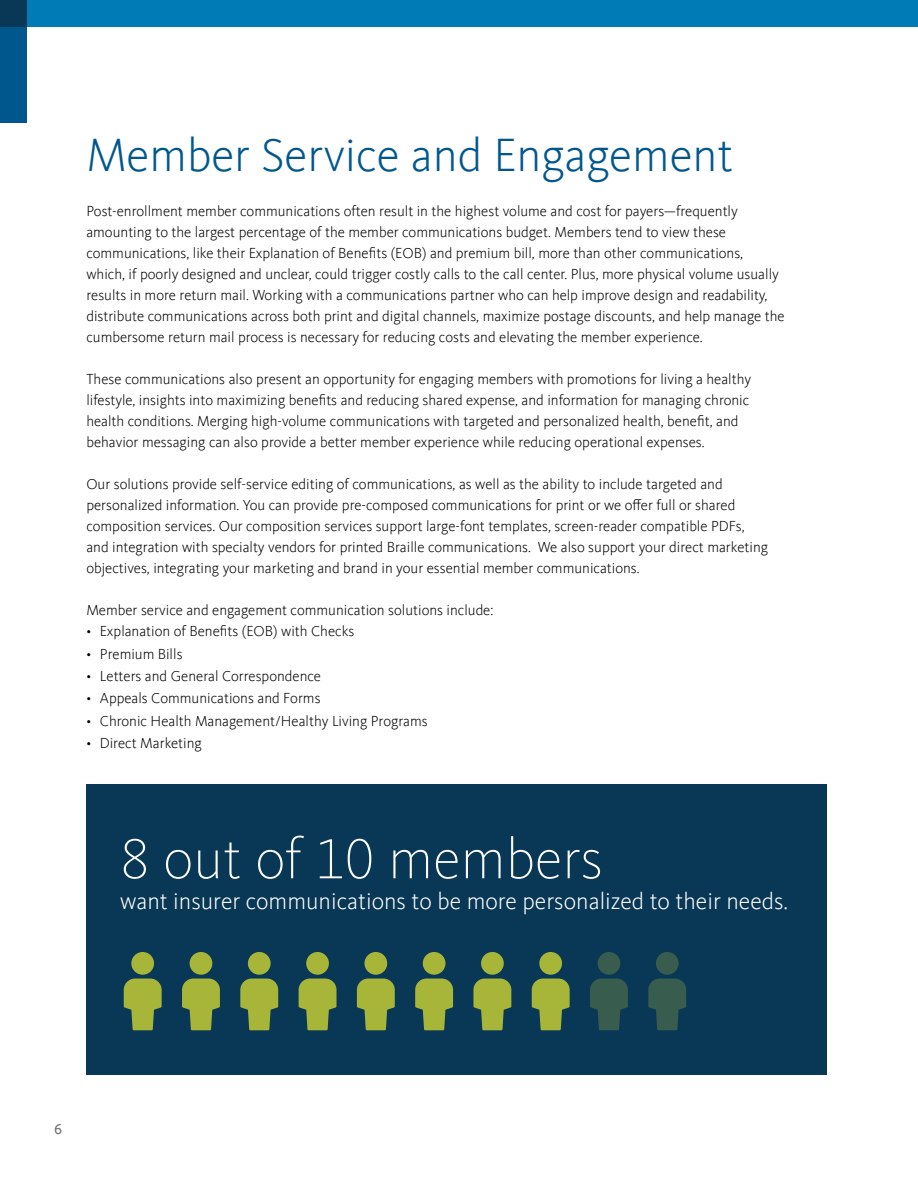
<style>
.page{position:relative;width:918px;height:1188px;background:#fff}
.page>*{position:absolute;margin:0;border:0;box-sizing:border-box;transform-origin:0 0}
.t1{font:300 expanded 58.5px "Kievit Offc";color:#fff}
.t2{font:300 48px "Kievit Offc";color:#00578e}
.t3{font:300 24px "Kievit Offc";color:#fff}
.t4{font:300 15px/21px "Kievit Offc";color:#000}
.t5{font:15px "Kievit Offc";color:#6d6e6e}
</style>
<div class="page">
<div style="left:27px;top:0;width:891px;height:27px;background:#007bb6"></div>
<div style="left:0;top:27px;width:27px;height:95px;background:#00578e"></div>
<div style="left:0;top:0;width:27px;height:27px;background:#093756"></div>
<div style="left:86px;top:784px;width:741px;height:290px;background:#093756"></div>
<svg style="left:124px;top:979px;width:38px;height:51px"></svg>
<div style="left:131px;top:952px;width:23px;height:23px;background:#a7b539;border-radius:50%"></div>
<svg style="left:182px;top:979px;width:38px;height:51px"></svg>
<div style="left:190px;top:952px;width:22px;height:23px;background:#a7b539;border-radius:50%"></div>
<svg style="left:240px;top:979px;width:38px;height:51px"></svg>
<div style="left:248px;top:952px;width:23px;height:23px;background:#a7b539;border-radius:50%"></div>
<svg style="left:299px;top:979px;width:38px;height:51px"></svg>
<div style="left:306px;top:952px;width:23px;height:23px;background:#a7b539;border-radius:50%"></div>
<svg style="left:357px;top:979px;width:38px;height:51px"></svg>
<div style="left:364px;top:952px;width:23px;height:23px;background:#a7b539;border-radius:50%"></div>
<svg style="left:415px;top:979px;width:38px;height:51px"></svg>
<div style="left:423px;top:952px;width:23px;height:23px;background:#a7b539;border-radius:50%"></div>
<svg style="left:473px;top:979px;width:38px;height:51px"></svg>
<div style="left:481px;top:952px;width:23px;height:23px;background:#a7b539;border-radius:50%"></div>
<svg style="left:532px;top:979px;width:38px;height:51px"></svg>
<div style="left:539px;top:952px;width:23px;height:23px;background:#a7b539;border-radius:50%"></div>
<svg style="left:590px;top:979px;width:38px;height:51px"></svg>
<div style="left:598px;top:952px;width:22px;height:23px;background:#385c4d;border-radius:50%"></div>
<svg style="left:648px;top:979px;width:38px;height:51px"></svg>
<div style="left:656px;top:952px;width:23px;height:23px;background:#385c4d;border-radius:50%"></div>
<h2 class="t2" style="left:86px;top:129px;width:648px">Member Service and Engagement</h2>
<p class="t4" style="left:86px;top:201px;width:700px">Post-enrollment member communications often result in the highest volume and cost for payers—frequently amounting to the largest percentage of the member communications budget. Members tend to view these communications, like their Explanation of Benefits (EOB) and premium bill, more than other communications, which, if poorly designed and unclear, could trigger costly calls to the call center. Plus, more physical volume usually results in more return mail. Working with a communications partner who can help improve design and readability, distribute communications across both print and digital channels, maximize postage discounts, and help manage the cumbersome return mail process is necessary for reducing costs and elevating the member experience.</p>
<p class="t4" style="left:86px;top:369px;width:666px">These communications also present an opportunity for engaging members with promotions for living a healthy lifestyle, insights into maximizing benefits and reducing shared expense, and information for managing chronic health conditions. Merging high-volume communications with targeted and personalized health, benefit, and behavior messaging can also provide a better member experience while reducing operational expenses.</p>
<p class="t4" style="left:86px;top:474px;width:683px">Our solutions provide self-service editing of communications, as well as the ability to include targeted and personalized information. You can provide pre-composed communications for print or we offer full or shared composition services. Our composition services support large-font templates, screen-reader compatible PDFs, and integration with specialty vendors for printed Braille communications. We also support your direct marketing objectives, integrating your marketing and brand in your essential member communications.</p>
<p class="t4" style="left:86px;top:600px;width:408px">Member service and engagement communication solutions include:</p>
<p class="t4" style="left:86px;top:621px;width:269px">• Explanation of Benefits (EOB) with Checks</p>
<p class="t4" style="left:86px;top:644px;width:98px">• Premium Bills</p>
<p class="t4" style="left:86px;top:666px;width:236px">• Letters and General Correspondence</p>
<p class="t4" style="left:86px;top:688px;width:236px">• Appeals Communications and Forms</p>
<p class="t4" style="left:86px;top:711px;width:343px">• Chronic Health Management/Healthy Living Programs</p>
<p class="t4" style="left:86px;top:733px;width:117px">• Direct Marketing</p>
<h1 class="t1" style="left:120px;top:827px;width:484px">8 out of 10 members</h1>
<h3 class="t3" style="left:120px;top:887px;width:669px">want insurer communications to be more personalized to their needs.</h3>
<p class="t5" style="left:54px;top:1121px;width:10px">6</p>
</div>
